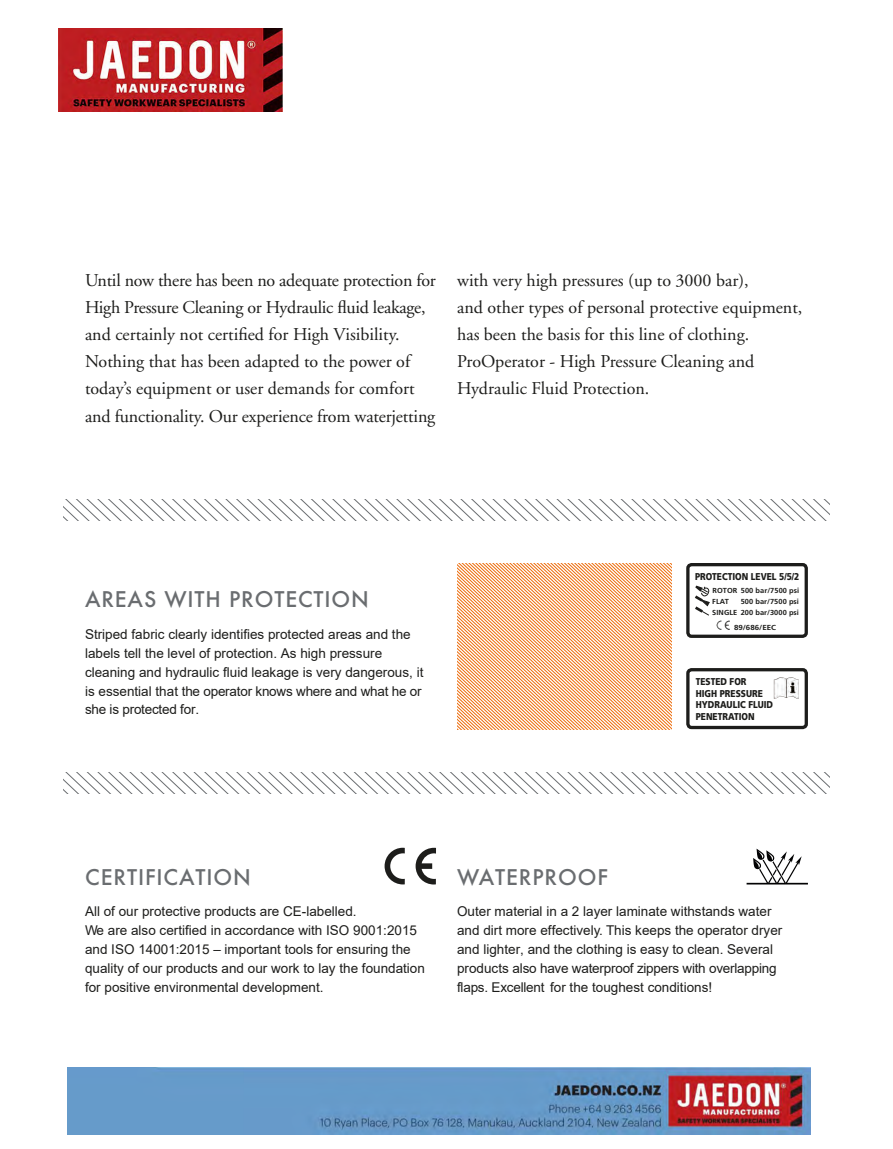
<style>
.page{position:relative;width:893px;height:1149px;background:#fff}
.page>*{position:absolute;margin:0;border:0;box-sizing:border-box;transform-origin:0 0}
.t1{font:500 21px "Futura";letter-spacing:.04em;color:#6a6d70}
.t2{font:18px/27px "Adobe Garamond";color:#1d1d1b}
.t3{font:13.5px/18.9px "Arial";color:#1d1d1b}
.t4{font:900 9.9px/11.9px "Frutiger";color:#1d1d1b;scale:.85 1}
.t5{font:700 7.2px/14.9px "Frutiger";letter-spacing:.01em;color:#1d1d1b;text-align:center}
</style>
<div class="page">
<hr style="left:892px;top:1106px;width:1px;height:42px;background:#b92027">
<svg style="left:64px;top:499px;width:765px;height:21px"></svg>
<svg style="left:64px;top:772px;width:765px;height:21px"></svg>
<div style="left:686px;top:563px;width:122px;height:74px;border:3px solid #1d1d1b;border-radius:4px"></div>
<svg style="left:695px;top:585px;width:15px;height:30px"></svg>
<svg style="left:457px;top:563px;width:214px;height:166px"></svg>
<div style="left:686px;top:668px;width:122px;height:61px;border:3px solid #1d1d1b;border-radius:4px"></div>
<img style="left:774px;top:677px;width:25px;height:21px">
<svg style="left:747px;top:848px;width:61px;height:36px"></svg>
<svg style="left:416px;top:847px;width:20px;height:37px"></svg>
<svg style="left:385px;top:847px;width:20px;height:37px"></svg>
<img style="left:59px;top:28px;width:224px;height:84px">
<img style="left:68px;top:1067px;width:743px;height:66px">
<p class="t2" style="left:85px;top:267px;width:352px">Until now there has been no adequate protection for High Pressure Cleaning or Hydraulic fluid leakage, and certainly not certified for High Visibility.<br>Nothing that has been adapted to the power of today’s equipment or user demands for comfort and functionality. Our experience from waterjetting</p>
<h2 class="t2" style="left:457px;top:267px;width:347px">with very high pressures (up to 3000 bar),<br>and other types of personal protective equipment, has been the basis for this line of clothing.<br>ProOperator - High Pressure Cleaning and Hydraulic Fluid Protection.</h2>
<h1 class="t1" style="left:85px;top:585px;width:285px">AREAS WITH PROTECTION</h1>
<p class="t3" style="left:85px;top:624px;width:340px">Striped fabric clearly identifies protected areas and the labels tell the level of protection. As high pressure cleaning and hydraulic fluid leakage is very dangerous, it is essential that the operator knows where and what he or she is protected for.</p>
<p class="t4" style="left:695px;top:570px;width:124px">PROTECTION LEVEL 5/5/2</p>
<p class="t5" style="left:712px;top:583px;width:88px">ROTOR 500 bar/7500 psi</p>
<p class="t5" style="left:712px;top:604px;width:88px">SINGLE 200 bar/3000 psi<br>89/686/EEC</p>
<p class="t5" style="left:712px;top:594px;width:18px">FLAT</p>
<p class="t5" style="left:741px;top:594px;width:60px">500 bar/7500 psi</p>
<p class="t4" style="left:696px;top:675px;width:93px">TESTED FOR<br>HIGH PRESSURE<br>HYDRAULIC FLUID<br>PENETRATION</p>
<h1 class="t1" style="left:85px;top:862px;width:167px">CERTIFICATION</h1>
<p class="t3" style="left:85px;top:901px;width:341px">All of our protective products are CE-labelled.<br>We are also certified in accordance with ISO 9001:2015 and ISO 14001:2015 – important tools for ensuring the quality of our products and our work to lay the foundation for positive environmental development.</p>
<h1 class="t1" style="left:457px;top:862px;width:152px">WATERPROOF</h1>
<p class="t3" style="left:457px;top:901px;width:327px">Outer material in a 2 layer laminate withstands water and dirt more effectively. This keeps the operator dryer and lighter, and the clothing is easy to clean. Several products also have waterproof zippers with overlapping flaps. Excellent for the toughest conditions!</p>
</div>
